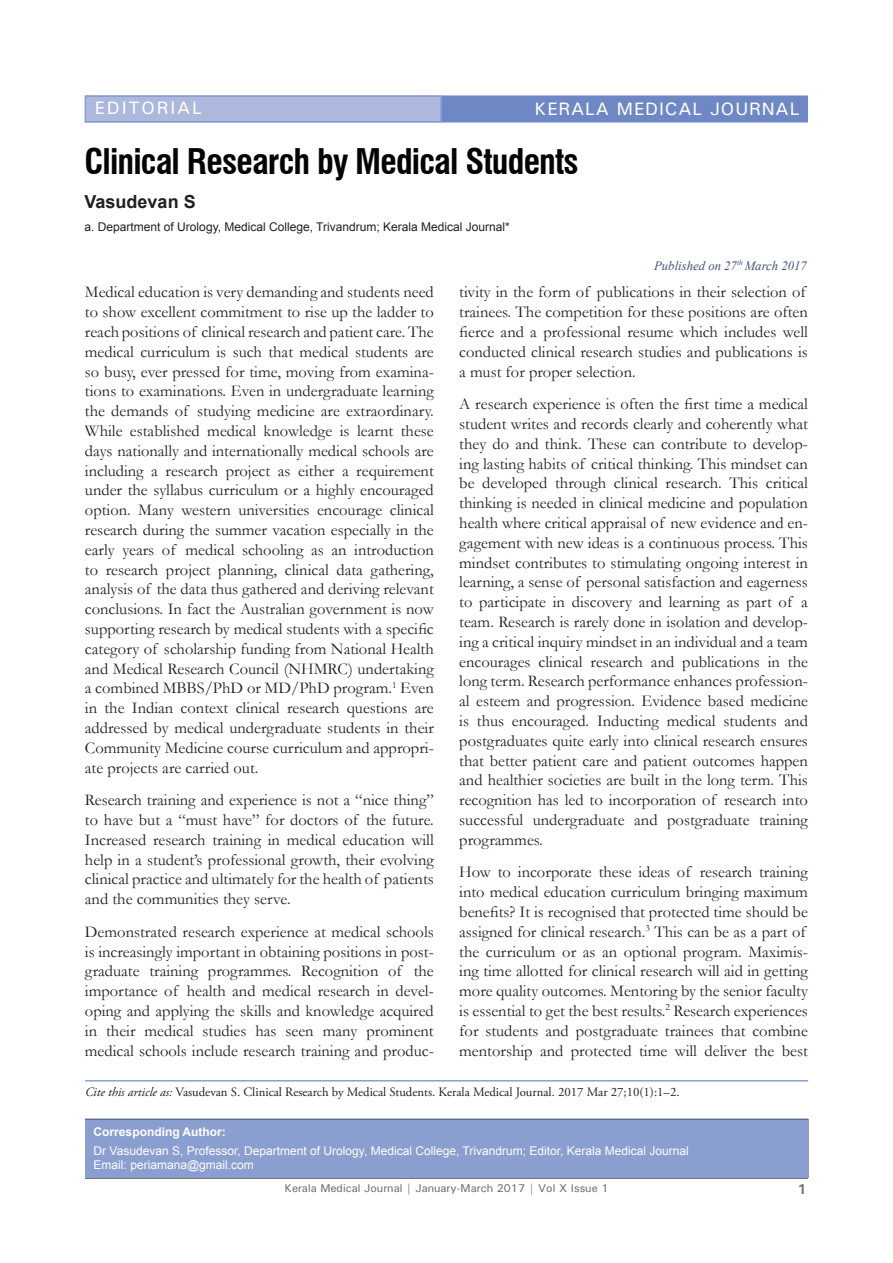
<style>
.page{position:relative;width:893px;height:1263px;background:#fff}
.page>*{position:absolute;margin:0;border:0;box-sizing:border-box;transform-origin:0 0}
.t1{font:700 condensed 34.5px "Swiss 721 BT";letter-spacing:-.025em;color:#040503}
.t2{font:500 18px "Univers";letter-spacing:.05em;color:#fff}
.Title_Name{font:700 18px "Arial";color:#231f20}
.t3{font:500 18px "Univers";letter-spacing:.1em;color:#fff}
.Para_1{font:16.5px/19.8px "Garamond";color:#231f20;text-align:justify}
.t4{font:700 14.25px "Univers";color:#6c6d70}
.t5{font:12.75px "Adobe Garamond Pro";color:#231f20}
.t6{font:italic 12.75px "Times New Roman";color:#3e4f77}
.Corresponding_Author{font:12px/14.4px "Arial";color:#fff}
.Title_Name-2{font:12px "Arial";color:#231f20}
.t7{font:700 12px "Arial";color:#fff}
.t8{font:500 11.25px "Univers";color:#6c6d70}
.s1{font-style:italic}
</style>
<div class="page">
<hr style="left:85px;top:1178px;width:723px;height:1px;background:#57585a">
<div style="left:85px;top:95px;width:723px;height:27px;background:#6d88c5;border:2px solid #6d88c5"></div>
<div style="left:85px;top:95px;width:357px;height:27px;background:#acb8dc;border:2px solid #8b9ed0"></div>
<div style="left:85px;top:1119px;width:723px;height:59px;background:#8b9ed0"></div>
<hr style="left:85px;top:1119px;width:723px;height:1px;background:#3e4f77">
<hr style="left:85px;top:1080px;width:723px;height:1px;background:#8b9ed0">
<p class="t3" style="left:95px;top:97px;width:108px">EDITORIAL</p>
<p class="t2" style="left:534px;top:97px;width:266px">KERALA MEDICAL JOURNAL</p>
<p class="t1" style="left:85px;top:141px;width:496px">Clinical Research by Medical Students</p>
<p class="Title_Name" style="left:85px;top:190px;width:113px">Vasudevan S</p>
<p class="Title_Name-2" style="left:85px;top:219px;width:427px">a. Department of Urology, Medical College, Trivandrum; Kerala Medical Journal*</p>
<p class="t6" style="left:654px;top:256px;width:154px">Published on 27<sup>th</sup> March 2017</p>
<p class="Para_1" style="left:85px;top:282px;width:350px">Medical education is very demanding and students need to show excellent commitment to rise up the ladder to reach positions of clinical research and patient care. The medical curriculum is such that medical students are so busy, ever pressed for time, moving from examina&shy;tions to examinations. Even in undergraduate learning the demands of studying medicine are extraordinary.<br>While established medical knowledge is learnt these days nationally and internationally medical schools are including a research project as either a requirement under the syllabus curriculum or a highly encouraged option. Many western universities encourage clinical research during the summer vacation especially in the early years of medical schooling as an introduction to research project planning, clinical data gathering, analysis of the data thus gathered and deriving relevant conclusions. In fact the Australian government is now supporting research by medical students with a specific category of scholarship funding from National Health and Medical Research Council (NHMRC) undertaking a combined MBBS/PhD or MD/PhD program.<sup>1</sup> Even in the Indian context clinical research questions are addressed by medical undergraduate students in their Community Medicine course curriculum and appropri&shy;ate projects are carried out.</p>
<p class="Para_1" style="left:85px;top:790px;width:350px">Research training and experience is not a “nice thing” to have but a “must have” for doctors of the future.<br>Increased research training in medical education will help in a student’s professional growth, their evolving clinical practice and ultimately for the health of patients and the communities they serve.</p>
<p class="Para_1" style="left:85px;top:921px;width:350px">Demonstrated research experience at medical schools is increasingly important in obtaining positions in post&shy;graduate training programmes. Recognition of the importance of health and medical research in devel&shy;oping and applying the skills and knowledge acquired in their medical studies has seen many prominent medical schools include research training and produc-</p>
<p class="Para_1" style="left:459px;top:282px;width:350px;text-align:left">tivity in the form of publications in their selection of trainees. The competition for these positions are often fierce and a professional resume which includes well conducted clinical research studies and publications is a must for proper selection.</p>
<p class="Para_1" style="left:459px;top:394px;width:350px">A research experience is often the first time a medical student writes and records clearly and coherently what they do and think. These can contribute to develop&shy;ing lasting habits of critical thinking. This mindset can be developed through clinical research. This critical thinking is needed in clinical medicine and population health where critical appraisal of new evidence and en&shy;gagement with new ideas is a continuous process. This mindset contributes to stimulating ongoing interest in learning, a sense of personal satisfaction and eagerness to participate in discovery and learning as part of a team. Research is rarely done in isolation and develop&shy;ing a critical inquiry mindset in an individual and a team encourages clinical research and publications in the long term. Research performance enhances profession&shy;al esteem and progression. Evidence based medicine is thus encouraged. Inducting medical students and postgraduates quite early into clinical research ensures that better patient care and patient outcomes happen and healthier societies are built in the long term. This recognition has led to incorporation of research into successful undergraduate and postgraduate training programmes.</p>
<p class="Para_1" style="left:459px;top:862px;width:350px;text-align:left">How to incorporate these ideas of research training into medical education curriculum bringing maximum benefits? It is recognised that protected time should be assigned for clinical research.<sup>3</sup> This can be as a part of the curriculum or as an optional program. Maximis&shy;ing time allotted for clinical research will aid in getting more quality outcomes. Mentoring by the senior faculty is essential to get the best results.<sup>2</sup> Research experiences for students and postgraduate trainees that combine mentorship and protected time will deliver the best</p>
<p class="t5" style="left:85px;top:1085px;width:596px"><span class="s1">Cite this article as:</span> Vasudevan S. Clinical Research by Medical Students. Kerala Medical Journal. 2017 Mar 27;10(1):1–2.</p>
<p class="t7" style="left:94px;top:1124px;width:134px">Corresponding Author:</p>
<p class="Corresponding_Author" style="left:94px;top:1144px;width:597px">Dr Vasudevan S, Professor, Department of Urology, Medical College, Trivandrum; Editor, Kerala Medical Journal<br>Email: periamana@gmail.com</p>
<p class="t8" style="left:285px;top:1181px;width:325px">Kerala Medical Journal | January-March 2017 | Vol X Issue 1</p>
<p class="t4" style="left:797px;top:1180px;width:10px">1</p>
</div>
